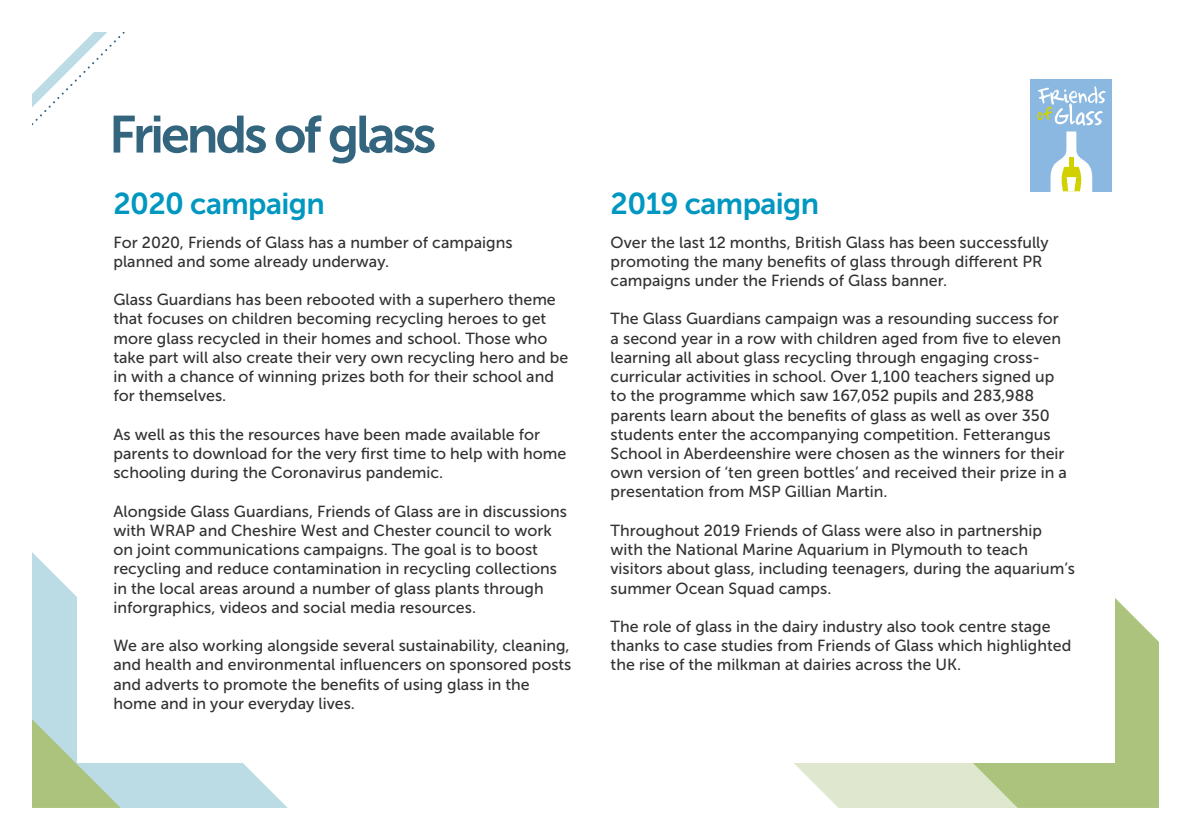
<style>
.page{position:relative;width:1191px;height:840px;background:#fff}
.page>*{position:absolute;margin:0;border:0;box-sizing:border-box;transform-origin:0 0}
.t1{font:52px "Museo Sans 700";letter-spacing:-.06em;color:#34657e}
.t2{font:30px "Museo Sans 700";letter-spacing:-.02em;color:#0097c0}
.Body_copy{font:16px/19.2px "Museo Sans 500";color:#333232}
</style>
<div class="page">
<svg style="left:33px;top:553px;width:253px;height:253px;background:#c5e1e8"></svg>
<svg style="left:807px;top:598px;width:351px;height:208px;background:#c2d3a1"></svg>
<svg style="left:33px;top:686px;width:99px;height:120px;background:#b3cfb3"></svg>
<div style="left:77px;top:77px;width:1037px;height:686px;background:#fff"></div>
<div style="left:1030px;top:79px;width:82px;height:112px;background:#8ab8e0"></div>
<svg style="left:1037px;top:86px;width:68px;height:39px"></svg>
<svg style="left:1050px;top:131px;width:42px;height:61px"></svg>
<svg style="left:33px;top:33px;width:92px;height:92px"></svg>
<h1 class="t1" style="left:109px;top:105px;width:329px">Friends of glass</h1>
<h2 class="t2" style="left:113px;top:187px;width:213px">2020 campaign</h2>
<h2 class="t2" style="left:610px;top:187px;width:210px">2019 campaign</h2>
<p class="Body_copy" style="left:113px;top:232px;width:400px">For 2020, Friends of Glass has a number of campaigns planned and some already underway.</p>
<p class="Body_copy" style="left:113px;top:290px;width:456px">Glass Guardians has been rebooted with a superhero theme that focuses on children becoming recycling heroes to get more glass recycled in their homes and school. Those who take part will also create their very own recycling hero and be in with a chance of winning prizes both for their school and for themselves.</p>
<p class="Body_copy" style="left:113px;top:424px;width:454px">As well as this the resources have been made available for parents to download for the very first time to help with home schooling during the Coronavirus pandemic.</p>
<p class="Body_copy" style="left:113px;top:501px;width:455px">Alongside Glass Guardians, Friends of Glass are in discussions with WRAP and Cheshire West and Chester council to work on joint communications campaigns. The goal is to boost recycling and reduce contamination in recycling collections in the local areas around a number of glass plants through inforgraphics, videos and social media resources.</p>
<p class="Body_copy" style="left:113px;top:635px;width:459px">We are also working alongside several sustainability, cleaning, and health and environmental influencers on sponsored posts and adverts to promote the benefits of using glass in the home and in your everyday lives.</p>
<p class="Body_copy" style="left:610px;top:232px;width:439px">Over the last 12 months, British Glass has been successfully promoting the many benefits of glass through different PR campaigns under the Friends of Glass banner.</p>
<p class="Body_copy" style="left:610px;top:309px;width:458px">The Glass Guardians campaign was a resounding success for a second year in a row with children aged from five to eleven learning all about glass recycling through engaging cross&shy;curricular activities in school. Over 1,100 teachers signed up to the programme which saw 167,052 pupils and 283,988 parents learn about the benefits of glass as well as over 350 students enter the accompanying competition. Fetterangus School in Aberdeenshire were chosen as the winners for their own version of ‘ten green bottles’ and received their prize in a presentation from MSP Gillian Martin.</p>
<p class="Body_copy" style="left:610px;top:520px;width:466px">Throughout 2019 Friends of Glass were also in partnership with the National Marine Aquarium in Plymouth to teach visitors about glass, including teenagers, during the aquarium’s summer Ocean Squad camps.</p>
<p class="Body_copy" style="left:610px;top:616px;width:462px">The role of glass in the dairy industry also took centre stage thanks to case studies from Friends of Glass which highlighted the rise of the milkman at dairies across the UK.</p>
</div>
